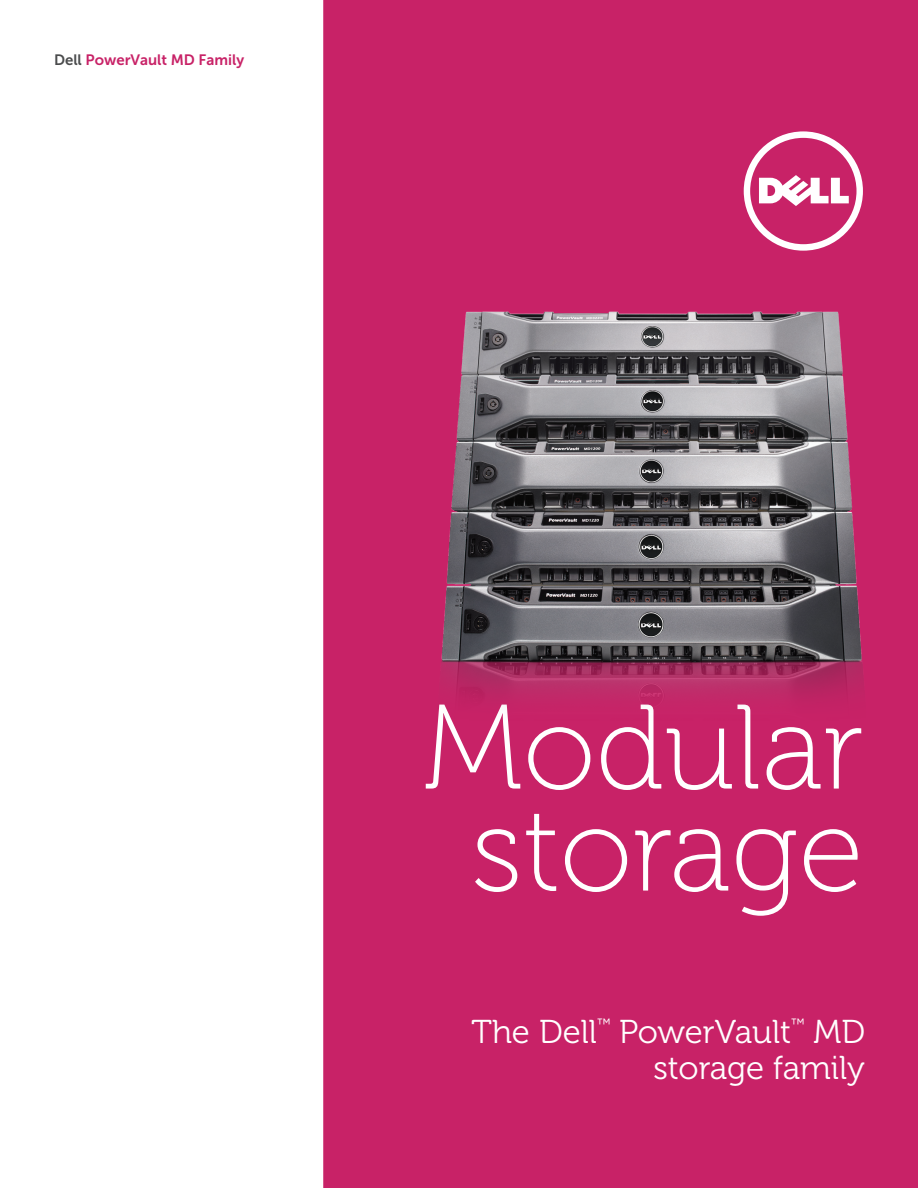
<style>
.page{position:relative;width:918px;height:1188px;background:#fff}
.page>*{position:absolute;margin:0;border:0;box-sizing:border-box;transform-origin:0 0}
.t1{font:120px/102px "Museo For Dell 100";color:#fff;text-align:center}
.Product_Name_Front_c{font:33px/36px "Museo For Dell 300";color:#fff;text-align:right}
.Product_Identifier{font:15px "Museo Sans For Dell 700";color:#c82267}
.s1{color:#4b4c4d}
</style>
<div class="page">
<div style="left:323px;top:0;width:595px;height:1188px;background:#c82267"></div>
<svg style="left:744px;top:131px;width:119px;height:120px"></svg>
<img style="left:420px;top:296px;width:453px;height:437px">
<p class="Product_Identifier" style="left:54px;top:52px;width:192px"><span class="s1">Dell</span> PowerVault MD Family</p>
<p class="t1" style="left:423px;top:699px;width:443px">Modular storage</p>
<p class="Product_Name_Front_c" style="left:472px;top:1015px;width:395px">The Dell<sup>™</sup> PowerVault<sup>™</sup> MD storage family</p>
</div>
